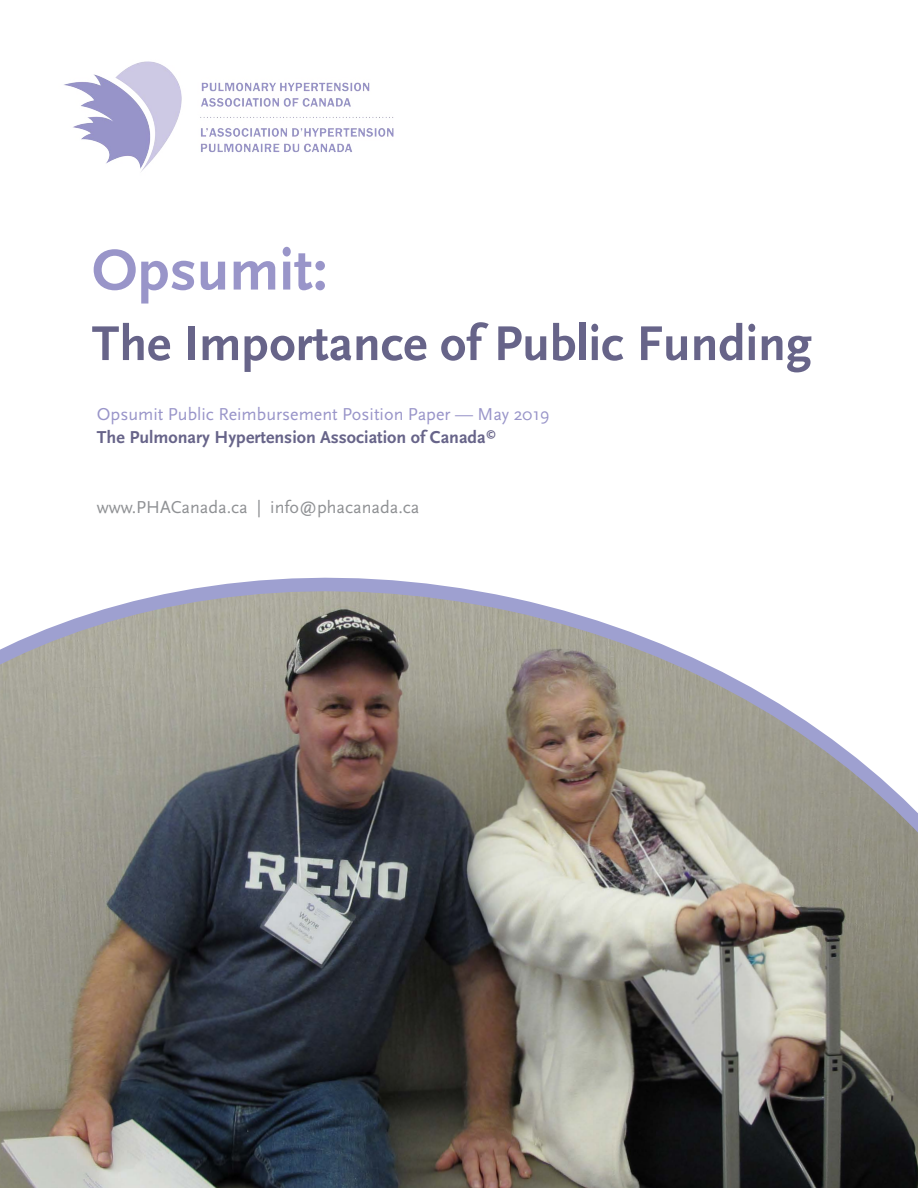
<style>
.page{position:relative;width:918px;height:1188px;background:#fff}
.page>*{position:absolute;margin:0;border:0;box-sizing:border-box;transform-origin:0 0}
.t1{font:700 60px "Scala Sans OT";color:#9995c9}
.t2{font:700 51px "Scala Sans OT";color:#676489}
.t3{font:18px/23.2px "Scala Sans OT";color:#9995c9}
.t4{font:18px "Scala Sans OT";color:#8f9194}
.s1{font-weight:700;color:#676489}
</style>
<div class="page">
<img style="left:0;top:577px;width:918px;height:611px">
<img style="left:64px;top:61px;width:330px;height:111px">
<h1 class="t1" style="left:92px;top:237px;width:237px">Opsumit:</h1>
<h2 class="t2" style="left:92px;top:315px;width:721px">The Importance of Public Funding</h2>
<p class="t3" style="left:97px;top:403px;width:454px">Opsumit Public Reimbursement Position Paper — May 2019<br><span class="s1">The Pulmonary Hypertension Association of Canada</span><sup>©</sup></p>
<p class="t4" style="left:97px;top:497px;width:324px">www.PHACanada.ca | info@phacanada.ca</p>
</div>
